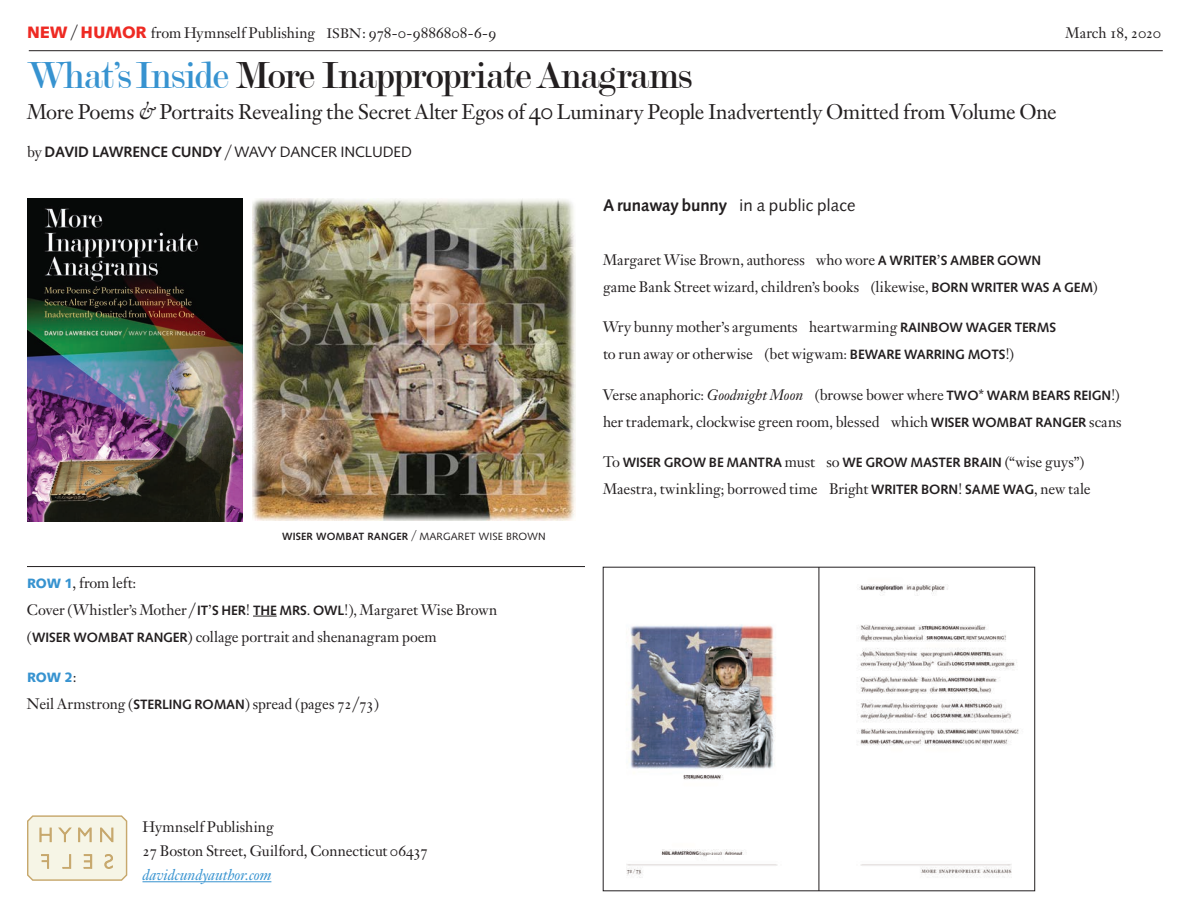
<style>
.page{position:relative;width:1188px;height:918px;background:#fff}
.page>*{position:absolute;margin:0;border:0;box-sizing:border-box;transform-origin:0 0}
.text_10_18{font:40.5px "Modern";letter-spacing:-.03em;color:#231f20}
.text_10_18-2{font:21px "Janson Text";letter-spacing:-.015em;color:#231f20}
.t1{font:16.8px "Syntax";letter-spacing:.015em;color:#231f20}
.text_10_18-3{font:italic 15.3px "Janson Text";letter-spacing:-.005em;color:#3793d0}
.text_10_20{font:15px/27px "Janson Text";letter-spacing:-.005em;color:#231f20}
.text_10_18-4{font:15px "Janson Text";letter-spacing:-.005em;color:#231f20}
.text_10_18-5{font:700 15px "Syntax";letter-spacing:-.01em;color:#231f20}
.text_10_18-6{font:15px "Janson Text Roman SC";letter-spacing:-.02em;color:#231f20}
.text_10_20-2{font:700 13.5px "Syntax";letter-spacing:-.01em;color:#231f20}
.text_10_20-3{font:900 13.5px "Syntax";color:#3793d0}
.t2{font:700 10.5px "Syntax";letter-spacing:.01em;color:#231f20}
.s1{font-family:"Syntax";font-weight:900;font-size:16.5px;color:#ee2a23}
.s2{font-family:"Helvetica Neue";font-weight:100;font-size:21px}
.s3{font-size:13.5px}
.s4{font-family:"Janson Text Roman SC"}
.s5{font-family:"Janson Text"}
.s6{color:#3793d0}
.s7{font-style:italic;font-size:22.5px}
.s8{font-family:"Janson Text Roman SC";font-size:24px}
.s9{font-family:"Janson Text";font-weight:400}
.s10{font-weight:400}
.s11{font-weight:700}
.s12{font-size:14.25px}
.s13{font-family:"Syntax";font-weight:700;font-size:13.5px}
.s14{font-style:italic}
.s15{font-family:"Janson Text";font-weight:400;font-size:15px}
.s16{font-family:"Janson Text";font-weight:400;font-size:14.25px}
.s17{font-family:"Helvetica Neue";font-weight:100;font-size:15px}
.s18{font-family:"Syntax";font-weight:900;font-size:13.5px;color:#3793d0}
.s19{font-family:"Janson Text";font-weight:400;font-size:15px;color:#231f20}
</style>
<div class="page">
<hr style="left:29px;top:50px;width:1134px;height:1px;background:#231f20">
<img style="left:27px;top:198px;width:216px;height:324px">
<img style="left:252px;top:198px;width:324px;height:323px">
<img style="left:626px;top:569px;width:393px;height:320px">
<hr style="left:819px;top:567px;width:1px;height:324px;background:#231f20">
<hr style="left:27px;top:566px;width:558px;height:1px;background:#231f20">
<svg style="left:253px;top:616px;width:24px;height:1px"></svg>
<hr style="left:142px;top:881px;width:129px;height:1px;background:#3793d0">
<svg style="left:27px;top:815px;width:101px;height:66px;background:#efe9d4"></svg>
<p class="text_10_18-4" style="left:27px;top:24px;width:471px"><span class="s1">NEW</span> <span class="s2">/</span> <span class="s1">HUMOR</span> from Hymnself Publishing <span class="s3">ISBN</span><span class="s4">: 978-0-9886808-6-9</span></p>
<p class="text_10_18-6" style="left:1065px;top:24px;width:97px"><span class="s5">March</span> 18, 2020</p>
<p class="text_10_18" style="left:27px;top:55px;width:666px"><span class="s6">What’s Inside</span> More Inappropriate Anagrams</p>
<p class="text_10_18-2" style="left:27px;top:99px;width:1031px">More Poems <span class="s7">&amp;</span> Portraits Revealing the Secret Alter Egos of <span class="s8">40</span> Luminary People Inadvertently Omitted from Volume One</p>
<p class="text_10_18-5" style="left:27px;top:143px;width:386px"><span class="s9">by</span> DAVID LAWRENCE CUNDY <span class="s2">/</span> <span class="s10">WAVY DANCER INCLUDED</span></p>
<p class="t1" style="left:603px;top:195px;width:254px"><span class="s11">A runaway bunny</span> in a public place</p>
<p class="text_10_20" style="left:603px;top:246px;width:440px">Margaret Wise Brown<span class="s12">,</span> authoress who wore <span class="s13">A WRITER</span><span class="s12">’</span><span class="s13">S AMBER GOWN</span></p>
<p class="text_10_20" style="left:603px;top:273px;width:496px">game Bank Street wizard<span class="s12">,</span> children<span class="s12">’</span>s books (likewise<span class="s12">,</span> <span class="s13">BORN WRITER WAS A GEM</span>)</p>
<p class="text_10_20" style="left:603px;top:313px;width:455px">Wry bunny mother<span class="s12">’</span>s arguments heartwarming <span class="s13">RAINBOW WAGER TERMS</span></p>
<p class="text_10_20" style="left:603px;top:340px;width:413px">to run away or otherwise (bet wigwam<span class="s12">:</span> <span class="s13">BEWARE WARRING MOTS</span>!)</p>
<p class="text_10_20" style="left:603px;top:381px;width:518px">Verse anaphoric<span class="s12">:</span> <span class="s14">Goodnight Moon</span> (browse bower where <span class="s13">TWO</span>* <span class="s13">WARM BEARS REIGN</span>!)</p>
<p class="text_10_20" style="left:603px;top:408px;width:520px">her trademark<span class="s12">,</span> clockwise green room<span class="s12">,</span> blessed which <span class="s13">WISER WOMBAT RANGER</span> scans</p>
<p class="text_10_20-2" style="left:603px;top:455px;width:483px"><span class="s15">To</span> WISER GROW BE MANTRA <span class="s15">must so</span> WE GROW MASTER BRAIN <span class="s15">(</span><span class="s16">“</span><span class="s15">wise guys</span><span class="s16">”</span><span class="s15">)</span></p>
<p class="text_10_20" style="left:603px;top:475px;width:489px">Maestra<span class="s12">,</span> twinkling<span class="s12">;</span> borrowed time Bright <span class="s13">WRITER BORN</span>! <span class="s13">SAME WAG</span><span class="s12">,</span> new tale</p>
<p class="t2" style="left:282px;top:530px;width:265px">WISER WOMBAT RANGER <span class="s17">/</span> <span class="s10">MARGARET WISE BROWN</span></p>
<p class="text_10_20" style="left:27px;top:569px;width:111px"><span class="s18">ROW 1</span>, from left:</p>
<p class="text_10_20" style="left:27px;top:596px;width:472px">Cover (Whistler<span class="s12">’</span>s Mother <span class="s2">/</span><span class="s13">IT</span><span class="s12">’</span><span class="s13">S HER</span>! <span class="s13">THE MRS</span><span class="s12">.</span> <span class="s13">OWL</span>!)<span class="s12">,</span> Margaret Wise Brown (<span class="s13">WISER WOMBAT RANGER</span>) collage portrait and shenanagram poem</p>
<p class="text_10_20-3" style="left:27px;top:670px;width:51px">ROW 2<span class="s19">:</span></p>
<p class="text_10_20" style="left:27px;top:690px;width:354px">Neil Armstrong (<span class="s13">STERLING ROMAN</span>) spread (pages <span class="s4">72</span><span class="s2">/</span><span class="s4">73</span>)</p>
<p class="text_10_18-4" style="left:142px;top:818px;width:133px">Hymnself Publishing</p>
<p class="text_10_18-4" style="left:142px;top:842px;width:287px"><span class="s4">27</span> Boston Street, Guilford, Connecticut <span class="s4">06437</span></p>
<p class="text_10_18-3" style="left:142px;top:866px;width:130px">davidcundyauthor.com</p>
</div>
